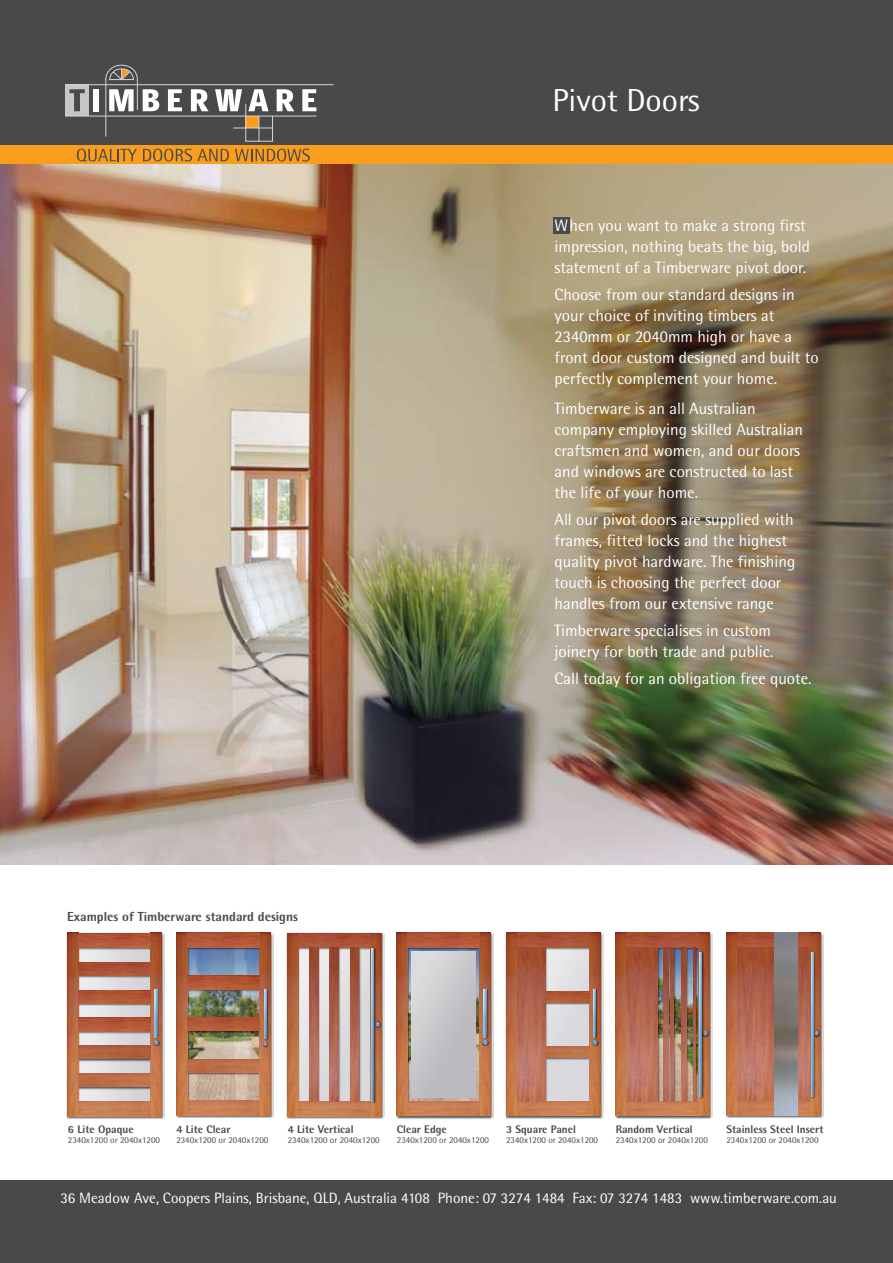
<style>
.page{position:relative;width:893px;height:1263px;background:#fff}
.page>*{position:absolute;margin:0;border:0;box-sizing:border-box;transform-origin:0 0}
.t1{font:31.95px "Rotis Semi Sans";color:#fff}
.t2{font:16.5px/21px "Rotis Semi Sans";color:#fff}
.t3{font:15px "Rotis Semi Sans";color:#fff}
.t4{font:800 13.05px "Rotis Semi Sans";color:#49494a}
.t5{font:800 11.1px "Rotis Semi Sans";color:#49494a}
.t6{font:9px "Rotis Semi Sans";color:#49494a}
</style>
<div class="page">
<div style="left:0;top:0;width:893px;height:145px;background:#49494a"></div>
<div style="left:0;top:145px;width:893px;height:20px;background:#f99d1c"></div>
<div style="left:65px;top:85px;width:23px;height:31px;background:#c7c6c5"></div>
<hr style="left:65px;top:84px;width:268px;height:1px;background:#d1d3d4">
<hr style="left:65px;top:116px;width:251px;height:1px;background:#d1d3d4">
<svg style="left:69px;top:89px;width:16px;height:22px"></svg>
<div style="left:94px;top:89px;width:5px;height:22px;background:#fff"></div>
<svg style="left:105px;top:64px;width:54px;height:73px"></svg>
<svg style="left:168px;top:89px;width:14px;height:22px"></svg>
<svg style="left:191px;top:89px;width:18px;height:22px"></svg>
<svg style="left:215px;top:89px;width:79px;height:53px"></svg>
<svg style="left:302px;top:89px;width:14px;height:22px"></svg>
<svg style="left:77px;top:149px;width:60px;height:12px"></svg>
<svg style="left:143px;top:149px;width:49px;height:12px"></svg>
<svg style="left:198px;top:149px;width:31px;height:12px"></svg>
<svg style="left:235px;top:149px;width:75px;height:12px"></svg>
<img style="left:0;top:165px;width:893px;height:699px">
<div style="left:0;top:1180px;width:893px;height:83px;background:#49494a"></div>
<div style="left:553px;top:217px;width:17px;height:17px;background:#49494a"></div>
<img style="left:66px;top:932px;width:99px;height:187px">
<img style="left:153px;top:989px;width:7px;height:50px">
<img style="left:155px;top:990px;width:2px;height:47px">
<svg style="left:152px;top:1039px;width:8px;height:8px"></svg>
<img style="left:176px;top:932px;width:98px;height:186px">
<svg style="left:262px;top:1041px;width:7px;height:6px"></svg>
<img style="left:263px;top:988px;width:6px;height:54px">
<img style="left:264px;top:989px;width:2px;height:50px">
<img style="left:396px;top:932px;width:98px;height:187px">
<svg style="left:397px;top:933px;width:94px;height:183px;background:#bda094"></svg>
<img style="left:286px;top:932px;width:99px;height:187px">
<svg style="left:287px;top:933px;width:95px;height:183px;background:#c7a191"></svg>
<img style="left:370px;top:946px;width:7px;height:158px">
<img style="left:372px;top:948px;width:2px;height:153px">
<img style="left:310px;top:948px;width:8px;height:153px">
<img style="left:330px;top:948px;width:9px;height:153px">
<img style="left:350px;top:948px;width:9px;height:153px">
<img style="left:505px;top:932px;width:98px;height:187px">
<svg style="left:506px;top:933px;width:94px;height:183px;background:#c59d8b"></svg>
<img style="left:545px;top:991px;width:44px;height:11px">
<img style="left:517px;top:948px;width:28px;height:153px">
<img style="left:545px;top:1046px;width:44px;height:11px">
<img style="left:615px;top:932px;width:98px;height:187px">
<img style="left:616px;top:933px;width:94px;height:183px">
<img style="left:627px;top:948px;width:31px;height:153px">
<img style="left:664px;top:948px;width:4px;height:153px">
<img style="left:671px;top:948px;width:3px;height:153px">
<img style="left:682px;top:948px;width:4px;height:153px">
<img style="left:693px;top:948px;width:3px;height:153px">
<img style="left:698px;top:950px;width:7px;height:149px">
<img style="left:700px;top:952px;width:2px;height:144px">
<img style="left:726px;top:932px;width:98px;height:186px">
<svg style="left:727px;top:933px;width:94px;height:183px;background:#b4674b"></svg>
<img style="left:809px;top:950px;width:7px;height:149px">
<img style="left:811px;top:952px;width:2px;height:144px">
<img style="left:774px;top:933px;width:24px;height:183px">
<h1 class="t1" style="left:552px;top:82px;width:149px">Pivot Doors</h1>
<p class="t2" style="left:554px;top:215px;width:257px">When you want to make a strong first impression, nothing beats the big, bold statement of a Timberware pivot door.</p>
<p class="t2" style="left:554px;top:284px;width:266px">Choose from our standard designs in your choice of inviting timbers at 2340mm or 2040mm high or have a front door custom designed and built to perfectly complement your home.</p>
<p class="t2" style="left:554px;top:398px;width:250px">Timberware is an all Australian company employing skilled Australian craftsmen and women, and our doors and windows are constructed to last the life of your home.</p>
<p class="t2" style="left:554px;top:509px;width:242px">All our pivot doors are supplied with frames, fitted locks and the highest quality pivot hardware. The finishing touch is choosing the perfect door handles from our extensive range</p>
<p class="t2" style="left:554px;top:620px;width:220px">Timberware specialises in custom joinery for both trade and public.</p>
<p class="t2" style="left:554px;top:668px;width:259px">Call today for an obligation free quote.</p>
<p class="t4" style="left:67px;top:909px;width:232px">Examples of Timberware standard designs</p>
<p class="t5" style="left:68px;top:1122px;width:67px">6 Lite Opaque</p>
<p class="t6" style="left:68px;top:1135px;width:94px">2340x1200 or 2040x1200</p>
<p class="t5" style="left:176px;top:1122px;width:56px">4 Lite Clear</p>
<p class="t6" style="left:176px;top:1135px;width:94px">2340x1200 or 2040x1200</p>
<p class="t5" style="left:288px;top:1122px;width:67px">4 Lite Vertical</p>
<p class="t6" style="left:288px;top:1135px;width:94px">2340x1200 or 2040x1200</p>
<p class="t5" style="left:397px;top:1122px;width:51px">Clear Edge</p>
<p class="t6" style="left:397px;top:1135px;width:94px">2340x1200 or 2040x1200</p>
<p class="t5" style="left:506px;top:1122px;width:71px">3 Square Panel</p>
<p class="t6" style="left:506px;top:1135px;width:94px">2340x1200 or 2040x1200</p>
<p class="t5" style="left:616px;top:1122px;width:78px">Random Vertical</p>
<p class="t6" style="left:616px;top:1135px;width:94px">2340x1200 or 2040x1200</p>
<p class="t5" style="left:726px;top:1122px;width:99px">Stainless Steel Insert</p>
<p class="t6" style="left:726px;top:1135px;width:94px">2340x1200 or 2040x1200</p>
<p class="t3" style="left:60px;top:1189px;width:778px">36 Meadow Ave, Coopers Plains, Brisbane, QLD, Australia 4108 Phone: 07 3274 1484 Fax: 07 3274 1483 www.timberware.com.au</p>
</div>
